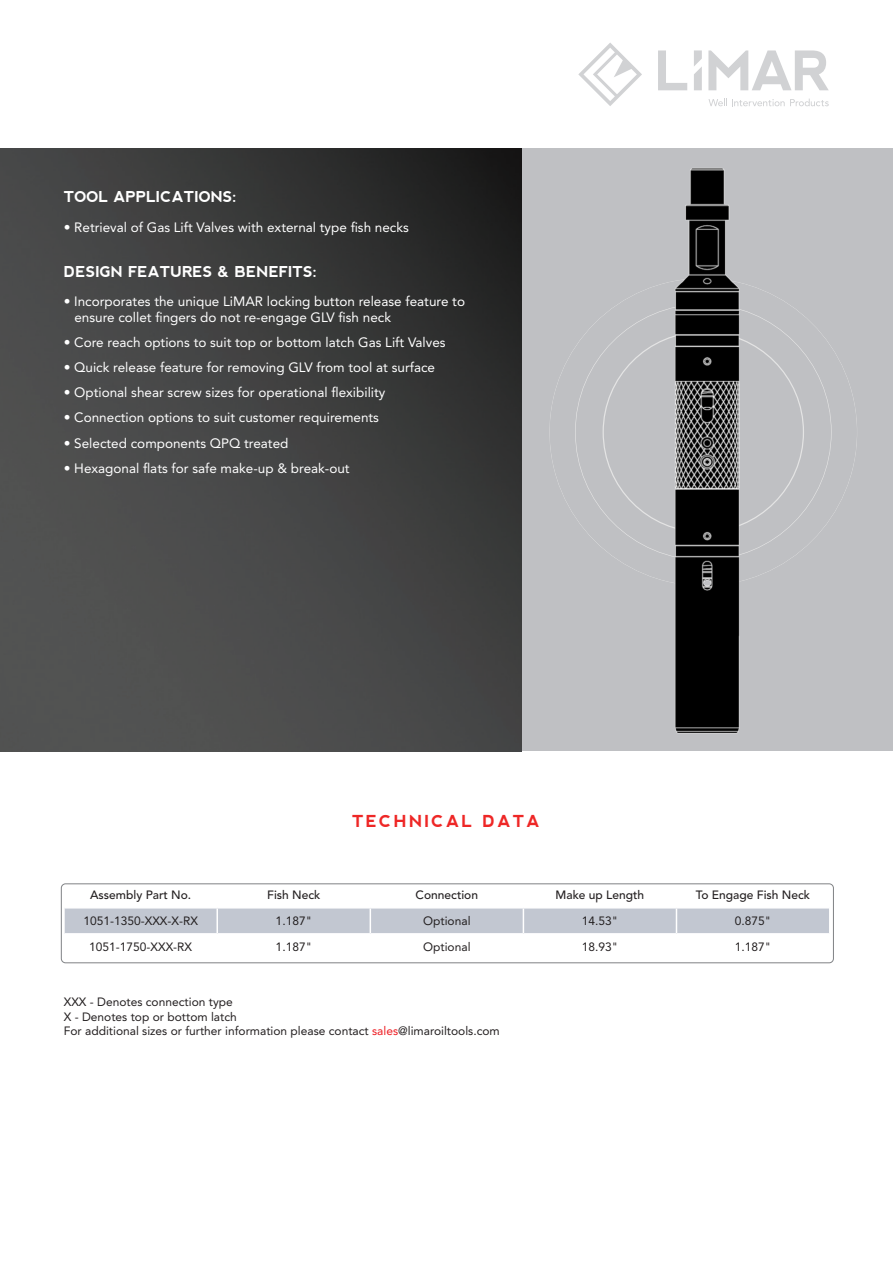
<style>
.page{position:relative;width:893px;height:1263px;background:#fff}
.page>*{position:absolute;margin:0;border:0;box-sizing:border-box;transform-origin:0 0}
.t1{font:700 16.5px "nevis";letter-spacing:.13em;color:#ee2726}
.t2{font:700 15px "nevis";color:#fff}
.t3{font:13.5px/16.5px "Avenir LT Std";color:#fff}
.t4{font:12px "Avenir LT Std";color:#231f20}
.t5{font:500 12px "Avenir LT Std";color:#231f20}
.s1{color:#ee1d23}
</style>
<div class="page">
<div style="left:521px;top:149px;width:372px;height:602px;background:#bfc0c3"></div>
<svg style="left:549px;top:289px;width:308px;height:286px"></svg>
<img style="left:1px;top:149px;width:521px;height:602px">
<svg style="left:64px;top:908px;width:765px;height:26px;background:#c5cad3"></svg>
<img style="left:0;top:149px;width:1px;height:602px">
<img style="left:647px;top:168px;width:114px;height:566px">
<div style="left:61px;top:883px;width:773px;height:80px;border:1px solid #808285;border-radius:4px"></div>
<svg style="left:658px;top:50px;width:29px;height:40px"></svg>
<svg style="left:708px;top:50px;width:121px;height:40px"></svg>
<svg style="left:578px;top:43px;width:64px;height:63px"></svg>
<svg style="left:694px;top:50px;width:8px;height:40px"></svg>
<svg style="left:708px;top:99px;width:121px;height:7px"></svg>
<p class="t2" style="left:64px;top:188px;width:175px">TOOL APPLICATIONS:</p>
<p class="t3" style="left:64px;top:219px;width:347px">• Retrieval of Gas Lift Valves with external type fish necks</p>
<p class="t2" style="left:64px;top:263px;width:255px">DESIGN FEATURES &amp; BENEFITS:</p>
<p class="t3" style="left:74px;top:293px;width:392px;text-indent:-11px">• Incorporates the unique LiMAR locking button release feature to ensure collet fingers do not re-engage GLV fish neck</p>
<p class="t3" style="left:64px;top:335px;width:383px">• Core reach options to suit top or bottom latch Gas Lift Valves</p>
<p class="t3" style="left:64px;top:360px;width:373px">• Quick release feature for removing GLV from tool at surface</p>
<p class="t3" style="left:64px;top:385px;width:323px">• Optional shear screw sizes for operational flexibility</p>
<p class="t3" style="left:64px;top:410px;width:317px">• Connection options to suit customer requirements</p>
<p class="t3" style="left:64px;top:435px;width:226px">• Selected components QPQ treated</p>
<p class="t3" style="left:64px;top:460px;width:287px">• Hexagonal flats for safe make-up &amp; break-out</p>
<p class="t1" style="left:352px;top:811px;width:189px">TECHNICAL DATA</p>
<p class="t5" style="left:90px;top:888px;width:103px">Assembly Part No.</p>
<p class="t5" style="left:267px;top:888px;width:55px">Fish Neck</p>
<p class="t5" style="left:416px;top:888px;width:64px">Connection</p>
<p class="t5" style="left:556px;top:888px;width:90px">Make up Length</p>
<p class="t5" style="left:696px;top:888px;width:116px">To Engage Fish Neck</p>
<p class="t4" style="left:83px;top:914px;width:116px">1051-1350-XXX-X-RX</p>
<p class="t4" style="left:276px;top:914px;width:38px">1.187"</p>
<p class="t4" style="left:423px;top:914px;width:49px">Optional</p>
<p class="t4" style="left:582px;top:914px;width:38px">14.53"</p>
<p class="t4" style="left:735px;top:914px;width:38px">0.875"</p>
<p class="t4" style="left:89px;top:940px;width:104px">1051-1750-XXX-RX</p>
<p class="t4" style="left:276px;top:940px;width:38px">1.187"</p>
<p class="t4" style="left:423px;top:940px;width:49px">Optional</p>
<p class="t4" style="left:582px;top:940px;width:38px">18.93"</p>
<p class="t4" style="left:735px;top:940px;width:38px">1.187"</p>
<p class="t4" style="left:64px;top:995px;width:171px">XXX - Denotes connection type</p>
<p class="t4" style="left:64px;top:1009px;width:175px">X - Denotes top or bottom latch</p>
<p class="t4" style="left:64px;top:1024px;width:438px">For additional sizes or further information please contact <span class="s1">sales</span>@limaroiltools.com</p>
</div>
